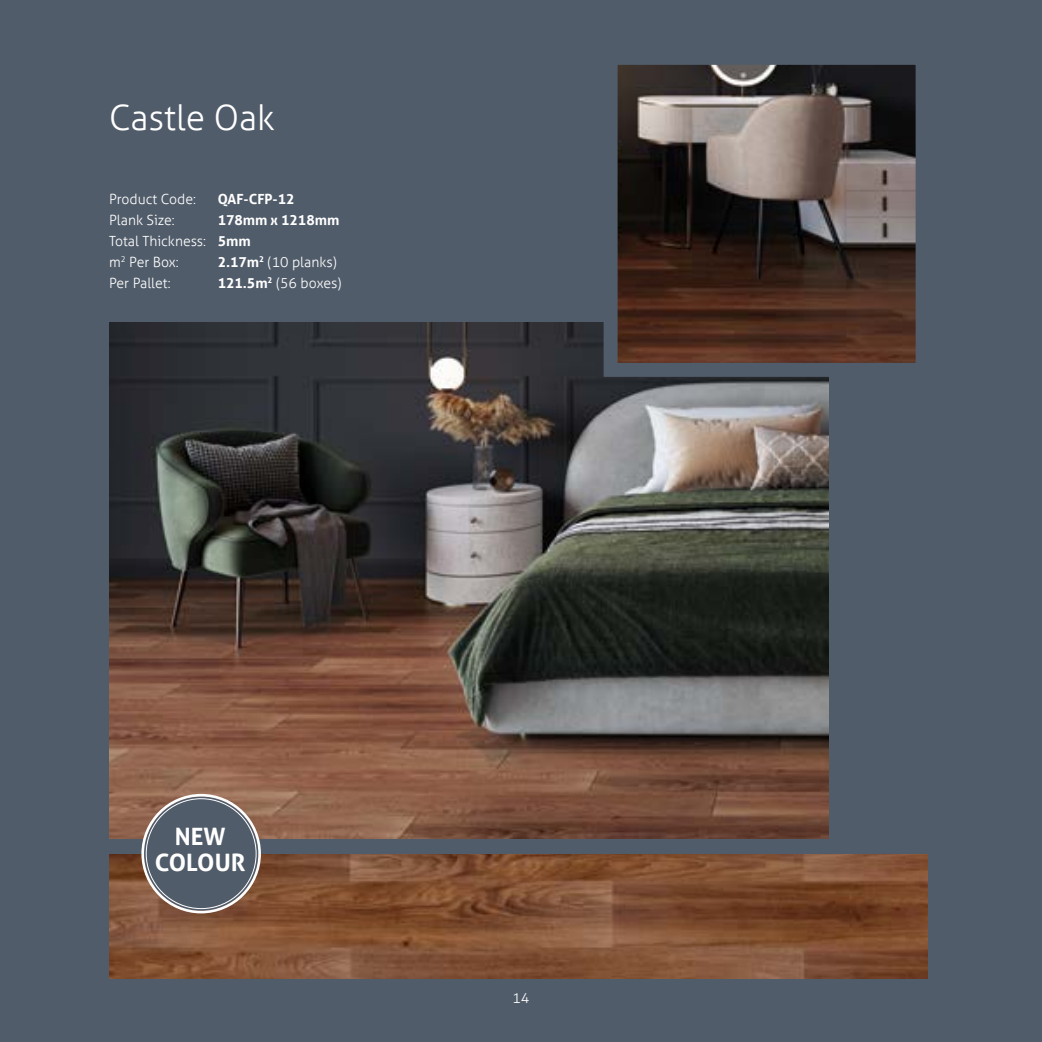
<style>
.page{position:relative;width:1042px;height:1042px;background:#515c6a}
.page>*{position:absolute;margin:0;border:0;box-sizing:border-box;transform-origin:0 0}
.t1{font:300 35px "Aller";color:#fff}
.t2{font:700 23.97px/26.1px "Aller";color:#fff;text-align:center}
.t3{font:300 14px/21px "Aller";color:#fff}
.t4{font:700 14px "Aller";color:#fff}
.s1{font-weight:700}
</style>
<div class="page">
<img style="left:109px;top:322px;width:719px;height:516px">
<img style="left:109px;top:855px;width:819px;height:124px">
<svg style="left:618px;top:66px;width:296px;height:296px"></svg>
<div style="left:144px;top:796px;width:114px;height:115px;background:#515c6a;border-radius:50%"></div>
<div style="left:141px;top:794px;width:120px;height:119px;border:3px solid #fff;border-radius:50%"></div>
<h1 class="t1" style="left:109px;top:97px;width:167px">Castle Oak</h1>
<p class="t3" style="left:109px;top:188px;width:88px">Product Code:</p>
<p class="t4" style="left:218px;top:190px;width:78px">QAF-CFP-12</p>
<p class="t3" style="left:109px;top:209px;width:67px">Plank Size:</p>
<p class="t3" style="left:109px;top:209px;width:232px;text-indent:108px"><span class="s1">178mm x 1218mm<br></span>Total Thickness: <span class="s1">5mm<br></span>m<sup>2</sup> Per Box:</p>
<p class="t3" style="left:218px;top:251px;width:121px"><span class="s1">2.17m</span><sup>2</sup> (10 planks)</p>
<p class="t3" style="left:109px;top:272px;width:63px">Per Pallet:</p>
<p class="t3" style="left:218px;top:272px;width:125px"><span class="s1">121.5m</span><sup>2</sup> (56 boxes)</p>
<h2 class="t2" style="left:155px;top:823px;width:92px">NEW<br>COLOUR</h2>
<p class="t3" style="left:512px;top:987px;width:18px">14</p>
</div>
